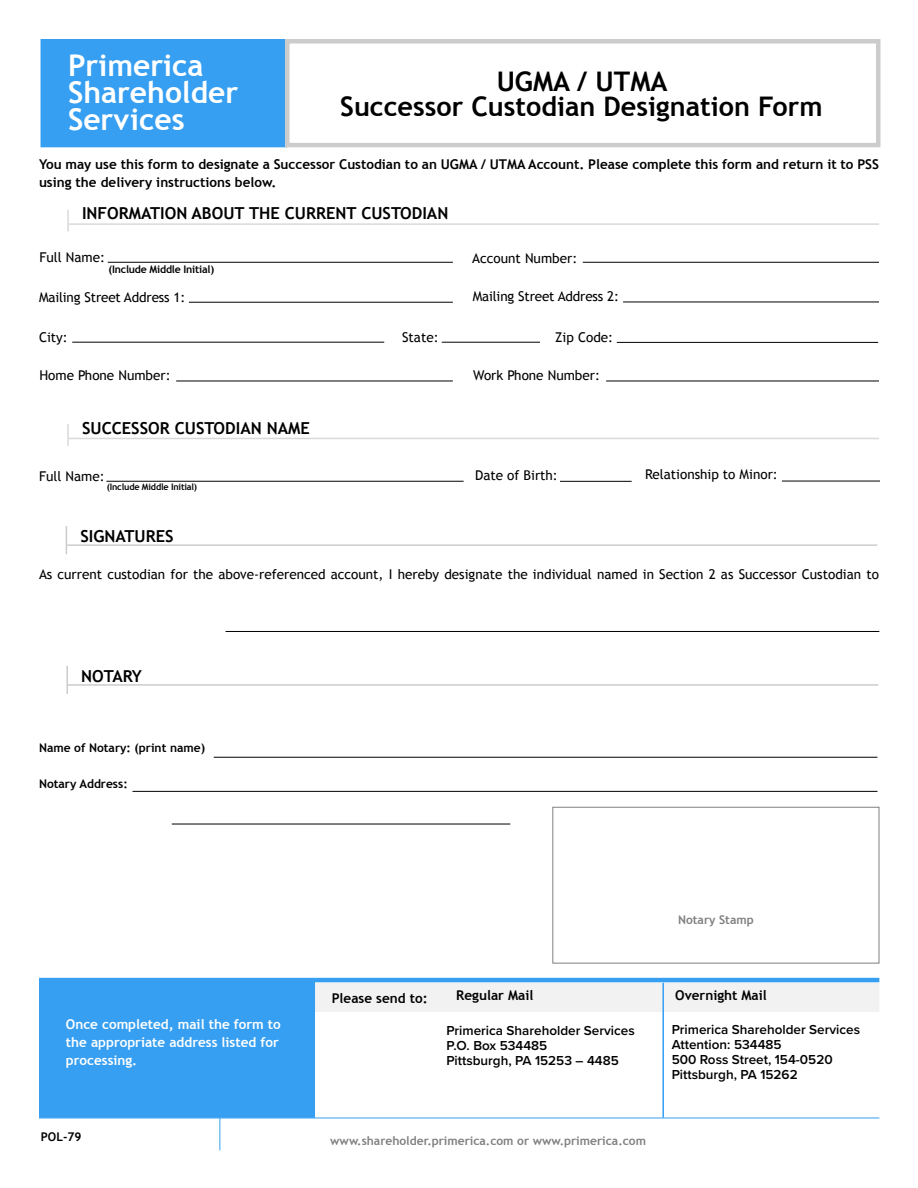
<style>
.page{position:relative;width:918px;height:1188px;background:#fff}
.page>*{position:absolute;margin:0;border:0;box-sizing:border-box;transform-origin:0 0}
.t1{font:700 30px/27px "Trebuchet MS";color:#fff}
.t2{font:700 27px/25.5px "Trebuchet MS";color:#000;text-align:center}
.t3{font:700 16.5px "Trebuchet MS";color:#000}
.t4{font:13.5px "Trebuchet MS";color:#000}
.t5{font:700 13.5px/18px "Trebuchet MS";color:#000}
.t6{font:600 13.5px/15px "Proxima Nova";color:#000}
.t7{font:700 13.5px/18px "Trebuchet MS";color:#fff}
.t8{font:700 12px "Trebuchet MS";color:#808080}
.t9{font:700 12px "Trebuchet MS";color:#000}
.t10{font:700 10.5px "Trebuchet MS";letter-spacing:-.02em;color:#000}
.t11{font:700 9px "Trebuchet MS";letter-spacing:-.02em;color:#000}
</style>
<div class="page">
<hr style="left:39px;top:1118px;width:840px;height:1px;background:#369ff2">
<hr style="left:220px;top:1118px;width:1px;height:32px;background:#369ff2">
<hr style="left:69px;top:223px;width:810px;height:2px;background:#d9d9d9">
<hr style="left:67px;top:210px;width:2px;height:22px;background:#d9d9d9">
<hr style="left:69px;top:438px;width:810px;height:1px;background:#d9d9d9">
<hr style="left:67px;top:424px;width:2px;height:22px;background:#d9d9d9">
<div style="left:41px;top:39px;width:246px;height:108px;background:#369ff2"></div>
<div style="left:285px;top:39px;width:595px;height:108px;border:4px solid #ccc"></div>
<hr style="left:67px;top:544px;width:810px;height:2px;background:#ccc">
<svg style="left:66px;top:526px;width:1px;height:28px"></svg>
<hr style="left:226px;top:631px;width:653px;height:1px;background:#000">
<hr style="left:108px;top:262px;width:345px;height:1px;background:#000">
<hr style="left:583px;top:262px;width:296px;height:1px;background:#000">
<hr style="left:189px;top:302px;width:264px;height:1px;background:#000">
<hr style="left:623px;top:302px;width:256px;height:1px;background:#000">
<hr style="left:72px;top:342px;width:312px;height:1px;background:#000">
<hr style="left:442px;top:342px;width:98px;height:1px;background:#000">
<hr style="left:617px;top:342px;width:261px;height:1px;background:#000">
<hr style="left:106px;top:481px;width:358px;height:1px;background:#000">
<hr style="left:560px;top:481px;width:72px;height:1px;background:#000">
<hr style="left:782px;top:481px;width:98px;height:1px;background:#000">
<div style="left:315px;top:983px;width:564px;height:29px;background:#f2f2f2"></div>
<hr style="left:315px;top:978px;width:564px;height:4px;background:#369ff2">
<hr style="left:662px;top:983px;width:2px;height:135px;background:#369ff2">
<div style="left:39px;top:978px;width:276px;height:140px;background:#369ff2;border:2px solid #369ff2"></div>
<hr style="left:214px;top:757px;width:663px;height:1px;background:#000">
<hr style="left:133px;top:791px;width:744px;height:1px;background:#000">
<hr style="left:172px;top:824px;width:338px;height:1px;background:#000">
<div style="left:552px;top:807px;width:327px;height:157px;border:1px solid #808080"></div>
<hr style="left:68px;top:684px;width:810px;height:2px;background:#ccc">
<hr style="left:66px;top:666px;width:2px;height:28px;background:#ccc">
<hr style="left:176px;top:381px;width:277px;height:1px;background:#000">
<hr style="left:606px;top:381px;width:273px;height:1px;background:#000">
<h1 class="t1" style="left:68px;top:52px;width:172px">Primerica<br>Shareholder<br>Services</h1>
<h2 class="t2" style="left:340px;top:68px;width:484px">UGMA / UTMA<br>Successor Custodian Designation Form</h2>
<p class="t5" style="left:39px;top:156px;width:842px">You may use this form to designate a Successor Custodian to an UGMA / UTMA Account. Please complete this form and return it to PSS using the delivery instructions below.</p>
<p class="t3" style="left:82px;top:203px;width:368px">INFORMATION ABOUT THE CURRENT CUSTODIAN</p>
<p class="t4" style="left:39px;top:249px;width:67px">Full Name:</p>
<p class="t4" style="left:472px;top:250px;width:107px">Account Number:</p>
<p class="t4" style="left:39px;top:289px;width:148px">Mailing Street Address 1:</p>
<p class="t4" style="left:473px;top:289px;width:148px">Mailing Street Address 2:</p>
<p class="t4" style="left:39px;top:329px;width:30px">City:</p>
<p class="t4" style="left:402px;top:329px;width:38px">State:</p>
<p class="t4" style="left:555px;top:329px;width:60px">Zip Code:</p>
<p class="t10" style="left:109px;top:263px;width:107px">(Include Middle Initial)</p>
<p class="t4" style="left:39px;top:368px;width:133px">Home Phone Number:</p>
<p class="t4" style="left:473px;top:368px;width:128px">Work Phone Number:</p>
<p class="t3" style="left:82px;top:418px;width:229px">SUCCESSOR CUSTODIAN NAME</p>
<p class="t4" style="left:39px;top:468px;width:67px">Full Name:</p>
<p class="t11" style="left:107px;top:481px;width:92px">(Include Middle Initial)</p>
<p class="t3" style="left:80px;top:526px;width:95px">SIGNATURES</p>
<p class="t4" style="left:475px;top:467px;width:84px">Date of Birth:</p>
<p class="t4" style="left:645px;top:466px;width:134px">Relationship to Minor:</p>
<p class="t4" style="left:39px;top:567px;width:841px">As current custodian for the above-referenced account, I hereby designate the individual named in Section 2 as Successor Custodian to</p>
<p class="t3" style="left:81px;top:666px;width:62px">NOTARY</p>
<p class="t9" style="left:39px;top:741px;width:168px">Name of Notary: (print name)</p>
<p class="t9" style="left:39px;top:777px;width:90px">Notary Address:</p>
<p class="t7" style="left:66px;top:1015px;width:217px">Once completed, mail the form to the appropriate address listed for processing.</p>
<p class="t8" style="left:678px;top:913px;width:77px">Notary Stamp</p>
<p class="t5" style="left:332px;top:989px;width:97px">Please send to:</p>
<p class="t5" style="left:456px;top:986px;width:79px">Regular Mail</p>
<p class="t5" style="left:675px;top:986px;width:93px">Overnight Mail</p>
<p class="t6" style="left:446px;top:1022px;width:190px">Primerica Shareholder Services<br>P.O. Box 534485<br>Pittsburgh, PA 15253 – 4485</p>
<p class="t6" style="left:672px;top:1022px;width:190px">Primerica Shareholder Services<br>Attention: 534485<br>500 Ross Street, 154-0520<br>Pittsburgh, PA 15262</p>
<p class="t9" style="left:41px;top:1130px;width:42px">POL-79</p>
<p class="t8" style="left:330px;top:1133px;width:317px">www.shareholder.primerica.com or www.primerica.com</p>
</div>
